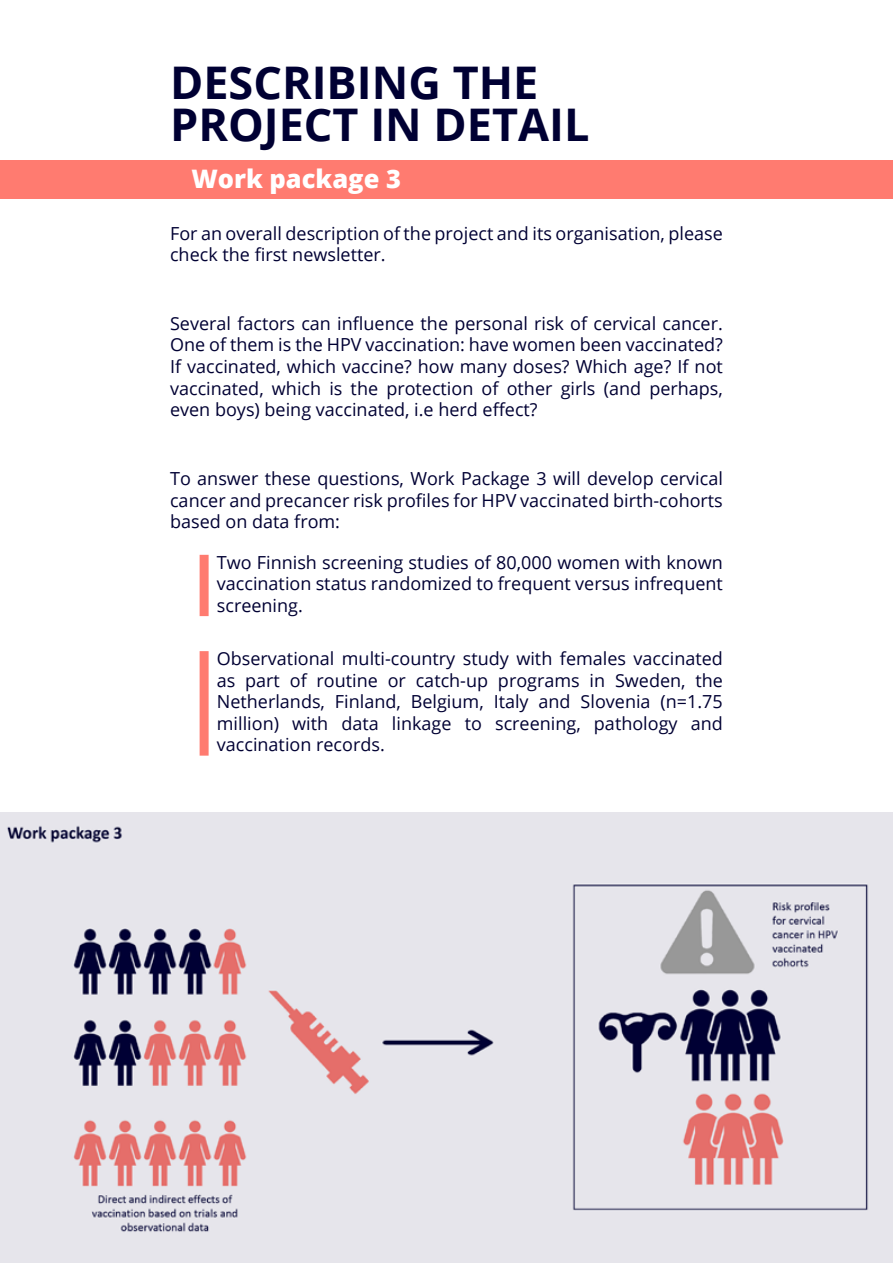
<style>
.page{position:relative;width:893px;height:1263px;background:#fff}
.page>*{position:absolute;margin:0;border:0;box-sizing:border-box;transform-origin:0 0}
.t1{font:700 45px/42px "Open Sans";color:#003}
.t2{font:800 25.5px "Open Sans";color:#fff}
.t3{font:18px/21.6px "Open Sans";color:#003;text-align:justify}
</style>
<div class="page">
<div style="left:0;top:160px;width:893px;height:39px;background:#ff7b70"></div>
<div style="left:200px;top:555px;width:9px;height:61px;background:#ff7b70"></div>
<div style="left:200px;top:651px;width:9px;height:105px;background:#ff7b70"></div>
<img style="left:0;top:813px;width:893px;height:450px">
<h1 class="t1" style="left:170px;top:61px;width:421px">DESCRIBING THE<br>PROJECT IN DETAIL</h1>
<h2 class="t2" style="left:191px;top:160px;width:211px">Work package 3</h2>
<p class="t3" style="left:170px;top:222px;width:554px">For an overall description of the project and its organisation, please check the first newsletter.</p>
<p class="t3" style="left:170px;top:312px;width:554px">Several factors can influence the personal risk of cervical cancer.<br>One of them is the HPV vaccination: have women been vaccinated?<br>If vaccinated, which vaccine? how many doses? Which age? If not vaccinated, which is the protection of other girls (and perhaps, even boys) being vaccinated, i.e herd effect?</p>
<p class="t3" style="left:170px;top:467px;width:554px">To answer these questions, Work Package 3 will develop cervical cancer and precancer risk profiles for HPV vaccinated birth-cohorts based on data from:</p>
<p class="t3" style="left:217px;top:551px;width:507px">Two Finnish screening studies of 80,000 women with known vaccination status randomized to frequent versus infrequent screening.</p>
<p class="t3" style="left:217px;top:647px;width:508px">Observational multi-country study with females vaccinated as part of routine or catch-up programs in Sweden, the Netherlands, Finland, Belgium, Italy and Slovenia (n=1.75 million) with data linkage to screening, pathology and vaccination records.</p>
</div>
